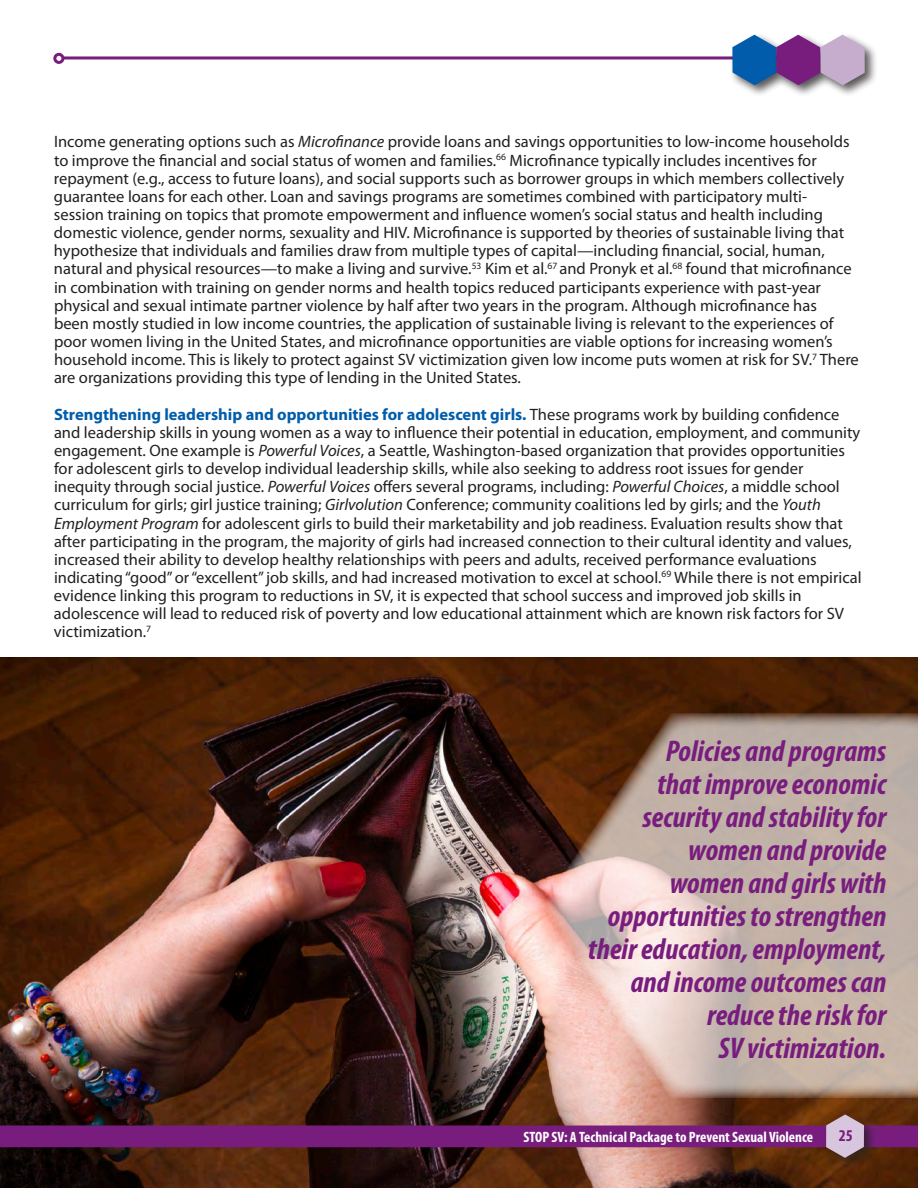
<style>
.page{position:relative;width:918px;height:1188px;background:#fff}
.page>*{position:absolute;margin:0;border:0;box-sizing:border-box;transform-origin:0 0}
.Body_Text{font:italic 700 condensed 30px/33px "Myriad Pro";color:#781d7d;text-align:right}
.t1{font:16.5px/18.1px "Myriad Pro";color:#231f20}
.t2{font:700 condensed 16.5px "Myriad Pro";color:#781d7d}
.t3{font:700 condensed 15px "Myriad Pro";color:#fff}
.s1{font-style:italic}
.s2{font-weight:700;color:#015dab}
</style>
<div class="page">
<hr style="left:55px;top:56px;width:757px;height:3px;background:#781d7d">
<div style="left:729px;top:32px;width:60px;height:66px;background:#231f20;opacity:.75"></div>
<div style="left:773px;top:32px;width:60px;height:66px;background:#231f20;opacity:.75"></div>
<div style="left:817px;top:32px;width:60px;height:66px;background:#231f20;opacity:.75"></div>
<svg style="left:732px;top:35px;width:133px;height:50px;background:#817baf"></svg>
<div style="left:55px;top:54px;width:8px;height:8px;background:#fff;border-radius:50%"></div>
<div style="left:53px;top:53px;width:11px;height:11px;border:3px solid #781d7d;border-radius:50%"></div>
<img style="left:0;top:657px;width:918px;height:531px">
<div style="left:11px;top:1126px;width:907px;height:21px;background:#781d7d"></div>
<div style="left:823px;top:1112px;width:54px;height:58px;background:#231f20;opacity:.75"></div>
<svg style="left:826px;top:1114px;width:38px;height:44px;background:#b49da6"></svg>
<svg style="left:542px;top:713px;width:376px;height:385px;background:#c0a89d"></svg>
<p class="t1" style="left:54px;top:133px;width:806px">Income generating options such as <span class="s1">Microfinance</span> provide loans and savings opportunities to low-income households to improve the financial and social status of women and families.<sup>66</sup> Microfinance typically includes incentives for repayment (e.g., access to future loans), and social supports such as borrower groups in which members collectively guarantee loans for each other. Loan and savings programs are sometimes combined with participatory multi&shy;session training on topics that promote empowerment and influence women’s social status and health including domestic violence, gender norms, sexuality and HIV. Microfinance is supported by theories of sustainable living that hypothesize that individuals and families draw from multiple types of capital—including financial, social, human, natural and physical resources—to make a living and survive.<sup>53</sup> Kim et al.<sup>67</sup> and Pronyk et al.<sup>68</sup> found that microfinance in combination with training on gender norms and health topics reduced participants experience with past-year physical and sexual intimate partner violence by half after two years in the program. Although microfinance has<br>been mostly studied in low income countries, the application of sustainable living is relevant to the experiences of poor women living in the United States, and microfinance opportunities are viable options for increasing women’s household income. This is likely to protect against SV victimization given low income puts women at risk for SV.<sup>7</sup> There are organizations providing this type of lending in the United States.</p>
<p class="t1" style="left:54px;top:405px;width:809px"><span class="s2">Strengthening leadership and opportunities for adolescent girls.</span> These programs work by building confidence and leadership skills in young women as a way to influence their potential in education, employment, and community engagement. One example is <span class="s1">Powerful Voices</span>, a Seattle, Washington-based organization that provides opportunities for adolescent girls to develop individual leadership skills, while also seeking to address root issues for gender inequity through social justice. <span class="s1">Powerful Voices</span> offers several programs, including: <span class="s1">Powerful Choices</span>, a middle school curriculum for girls; girl justice training; <span class="s1">Girlvolution</span> Conference; community coalitions led by girls; and the <span class="s1">Youth Employment Program</span> for adolescent girls to build their marketability and job readiness. Evaluation results show that after participating in the program, the majority of girls had increased connection to their cultural identity and values, increased their ability to develop healthy relationships with peers and adults, received performance evaluations indicating “good” or “excellent” job skills, and had increased motivation to excel at school.<sup>69</sup> While there is not empirical evidence linking this program to reductions in SV, it is expected that school success and improved job skills in adolescence will lead to reduced risk of poverty and low educational attainment which are known risk factors for SV victimization.<sup>7</sup></p>
<p class="Body_Text" style="left:666px;top:734px;width:222px">Policies and programs</p>
<p class="Body_Text" style="left:643px;top:767px;width:245px">that improve economic security and stability for women and provide</p>
<p class="Body_Text" style="left:588px;top:866px;width:300px">women and girls with opportunities to strengthen their education, employment, and income outcomes can reduce the risk for</p>
<p class="Body_Text" style="left:719px;top:1031px;width:169px">SV victimization.</p>
<p class="t3" style="left:524px;top:1127px;width:291px">STOP SV: A Technical Package to Prevent Sexual Violence</p>
<p class="t2" style="left:839px;top:1126px;width:16px">25</p>
</div>
